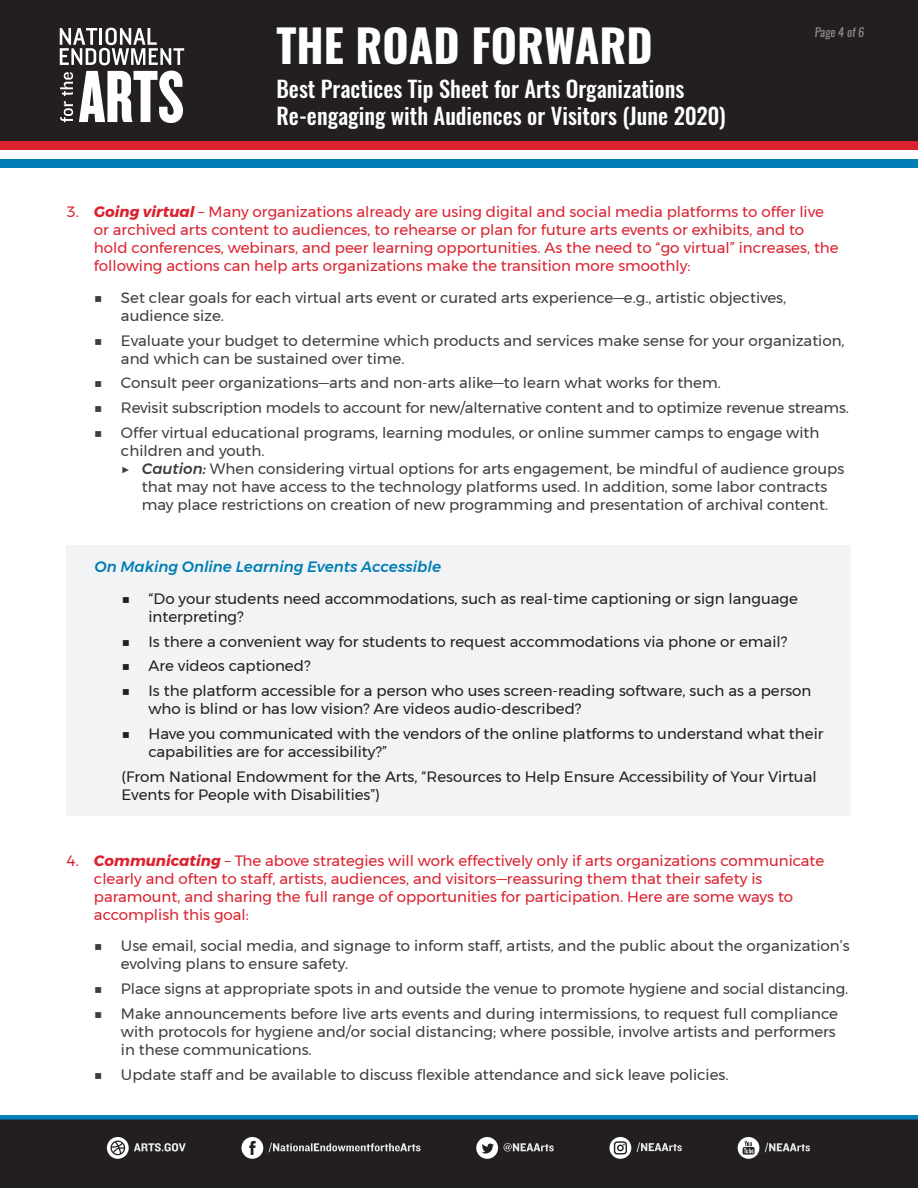
<style>
.page{position:relative;width:918px;height:1188px;background:#fff}
.page>*{position:absolute;margin:0;border:0;box-sizing:border-box;transform-origin:0 0}
.t1{font:700 45px "Oswald";color:#fff}
.t2{font:500 22.5px/27px "Oswald";color:#fff}
.t3{font:15px/18px "Montserrat";color:#3e3e3f}
.t4{font:15px/18px "Montserrat";color:#db2230}
.t5{font:15px/18px "Montserrat";color:#231f20}
.t6{font:italic 500 15px "Montserrat";color:#007db5}
.t7{font:italic 12px "Oswald";color:#fff}
.s1{font-weight:700;font-style:italic}
.s2{font-weight:500;font-style:italic}
</style>
<div class="page">
<svg style="left:0;top:1115px;width:918px;height:73px;background:#20252a"></svg>
<svg style="left:765px;top:1143px;width:45px;height:9px"></svg>
<svg style="left:738px;top:1137px;width:21px;height:22px"></svg>
<svg style="left:637px;top:1142px;width:45px;height:10px"></svg>
<svg style="left:610px;top:1137px;width:21px;height:22px"></svg>
<svg style="left:504px;top:1143px;width:50px;height:9px"></svg>
<svg style="left:476px;top:1137px;width:22px;height:22px"></svg>
<svg style="left:269px;top:1143px;width:152px;height:9px"></svg>
<svg style="left:242px;top:1137px;width:21px;height:22px"></svg>
<svg style="left:107px;top:1137px;width:79px;height:22px;background:#5e5b5c"></svg>
<div style="left:67px;top:545px;width:784px;height:271px;background:#f2f3f4"></div>
<div style="left:0;top:0;width:918px;height:154px;background:#231f20"></div>
<div style="left:0;top:159px;width:918px;height:8px;background:#007db5"></div>
<div style="left:0;top:141px;width:918px;height:9px;background:#db2230"></div>
<div style="left:0;top:150px;width:918px;height:9px;background:#fff"></div>
<svg style="left:60px;top:28px;width:124px;height:37px"></svg>
<svg style="left:60px;top:72px;width:13px;height:50px"></svg>
<svg style="left:79px;top:71px;width:104px;height:52px"></svg>
<p class="t1" style="left:276px;top:14px;width:378px">THE ROAD FORWARD</p>
<p class="t2" style="left:276px;top:75px;width:451px">Best Practices Tip Sheet for Arts Organizations<br>Re-engaging with Audiences or Visitors (June 2020)</p>
<p class="t7" style="left:815px;top:24px;width:51px">Page 4 of 6</p>
<p class="t4" style="left:94px;top:203px;width:746px;text-indent:-27px">3. <span class="s1">Going virtual</span> – Many organizations already are using digital and social media platforms to offer live or archived arts content to audiences, to rehearse or plan for future arts events or exhibits, and to hold conferences, webinars, and peer learning opportunities. As the need to “go virtual” increases, the following actions can help arts organizations make the transition more smoothly:</p>
<p class="t3" style="left:121px;top:288px;width:667px;text-indent:-27px">■ Set clear goals for each virtual arts event or curated arts experience—e.g., artistic objectives, audience size.</p>
<p class="t3" style="left:121px;top:331px;width:725px;text-indent:-27px">■ Evaluate your budget to determine which products and services make sense for your organization, and which can be sustained over time.</p>
<p class="t3" style="left:94px;top:374px;width:628px">■ Consult peer organizations—arts and non-arts alike—to learn what works for them.</p>
<p class="t3" style="left:94px;top:399px;width:757px">■ Revisit subscription models to account for new/alternative content and to optimize revenue streams.</p>
<p class="t3" style="left:94px;top:423px;width:727px">■ Offer virtual educational programs, learning modules, or online summer camps to engage with</p>
<p class="t3" style="left:121px;top:441px;width:145px">children and youth.</p>
<p class="t3" style="left:121px;top:459px;width:725px">▶ <span class="s2">Caution:</span> When considering virtual options for arts engagement, be mindful of audience groups</p>
<p class="t3" style="left:142px;top:477px;width:687px">that may not have access to the technology platforms used. In addition, some labor contracts</p>
<p class="t3" style="left:142px;top:495px;width:688px">may place restrictions on creation of new programming and presentation of archival content.</p>
<p class="t6" style="left:94px;top:555px;width:348px">On Making Online Learning Events Accessible</p>
<p class="t5" style="left:148px;top:589px;width:651px;text-indent:-27px">■ “Do your students need accommodations, such as real-time captioning or sign language interpreting?</p>
<p class="t5" style="left:122px;top:632px;width:667px">■ Is there a convenient way for students to request accommodations via phone or email?</p>
<p class="t5" style="left:122px;top:657px;width:190px">■ Are videos captioned?</p>
<p class="t5" style="left:148px;top:682px;width:665px;text-indent:-27px">■ Is the platform accessible for a person who uses screen-reading software, such as a person who is blind or has low vision? Are videos audio-described?</p>
<p class="t5" style="left:148px;top:724px;width:677px;text-indent:-27px">■ Have you communicated with the vendors of the online platforms to understand what their capabilities are for accessibility?”</p>
<p class="t5" style="left:122px;top:767px;width:697px">(From National Endowment for the Arts, “Resources to Help Ensure Accessibility of Your Virtual<br>Events for People with Disabilities”)</p>
<p class="t4" style="left:94px;top:851px;width:732px;text-indent:-27px">4. <span class="s1">Communicating</span> – The above strategies will work effectively only if arts organizations communicate clearly and often to staff, artists, audiences, and visitors—reassuring them that their safety is paramount, and sharing the full range of opportunities for participation. Here are some ways to accomplish this goal:</p>
<p class="t3" style="left:121px;top:937px;width:730px;text-indent:-27px">■ Use email, social media, and signage to inform staff, artists, and the public about the organization’s evolving plans to ensure safety.</p>
<p class="t3" style="left:94px;top:980px;width:756px">■ Place signs at appropriate spots in and outside the venue to promote hygiene and social distancing.</p>
<p class="t3" style="left:121px;top:1004px;width:719px;text-indent:-27px">■ Make announcements before live arts events and during intermissions, to request full compliance with protocols for hygiene and/or social distancing; where possible, involve artists and performers in these communications.</p>
<p class="t3" style="left:94px;top:1065px;width:636px">■ Update staff and be available to discuss flexible attendance and sick leave policies.</p>
</div>
